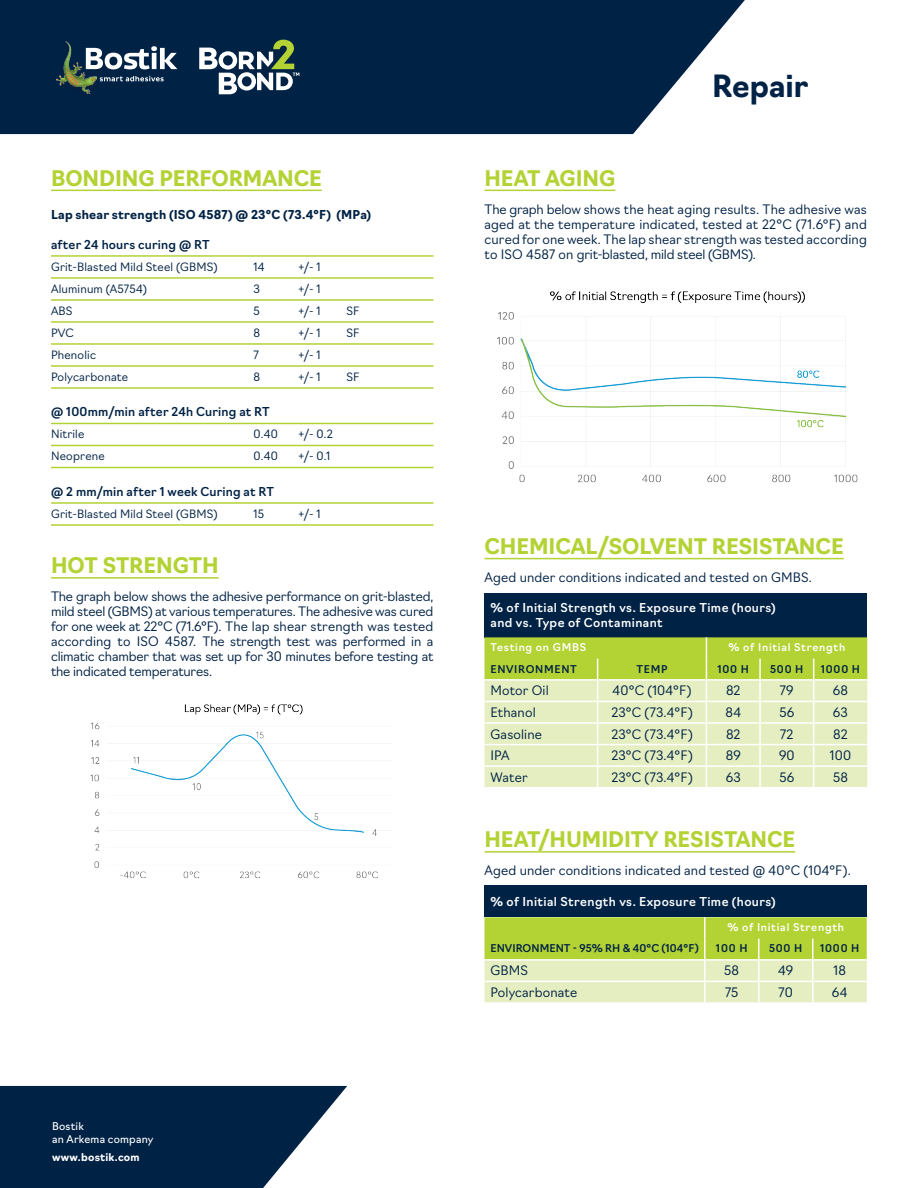
<style>
.page{position:relative;width:918px;height:1188px;background:#fff}
.page>*{position:absolute;margin:0;border:0;box-sizing:border-box;transform-origin:0 0}
.Product_name{font:700 30px "Navigo";color:#002245}
.title1{font:700 21px "Navigo";letter-spacing:-.005em;color:#b3d234}
.table1_text_main{font:700 21px "Navigo";letter-spacing:-.005em;color:#b3d234}
.text_main{font:300 12.75px/15px "Navigo";letter-spacing:.01em;color:#002245;text-align:justify}
.table2_header{font:500 12px/14.4px "Navigo";letter-spacing:.035em;color:#fff}
.table1_text_main-2{font:500 12px "Navigo";letter-spacing:.015em;color:#002245}
.table1_text_main-3{font:700 12px "Navigo";letter-spacing:.02em;color:#002245}
.table1_text_main-4{font:300 11.25px "Navigo";letter-spacing:.02em;color:#002245}
.t1{font:500 10.5px "Navigo";letter-spacing:.07em;color:#fff}
.t2{font:500 10.5px "Navigo";letter-spacing:.065em;color:#002245}
.t3{font:500 10.5px "Navigo";letter-spacing:.005em;color:#002245}
.t4{font:10.5px/13.5px "Navigo";letter-spacing:.02em;color:#fff}
.t5{font:700 10.5px "Navigo";letter-spacing:.02em;color:#fff}
</style>
<div class="page">
<hr style="left:51px;top:190px;width:271px;height:1px;background:#b3d234">
<hr style="left:51px;top:255px;width:382px;height:2px;background:#b3d234">
<hr style="left:51px;top:277px;width:382px;height:2px;background:#b3d234">
<hr style="left:51px;top:299px;width:382px;height:2px;background:#b3d234">
<hr style="left:51px;top:321px;width:382px;height:2px;background:#b3d234">
<hr style="left:51px;top:343px;width:382px;height:2px;background:#b3d234">
<hr style="left:51px;top:365px;width:382px;height:2px;background:#b3d234">
<hr style="left:51px;top:387px;width:382px;height:2px;background:#b3d234">
<hr style="left:51px;top:423px;width:382px;height:1px;background:#b3d234">
<hr style="left:51px;top:445px;width:382px;height:1px;background:#b3d234">
<hr style="left:51px;top:467px;width:382px;height:1px;background:#b3d234">
<hr style="left:51px;top:502px;width:382px;height:2px;background:#b3d234">
<hr style="left:51px;top:524px;width:382px;height:2px;background:#b3d234">
<hr style="left:51px;top:577px;width:168px;height:2px;background:#b3d234">
<hr style="left:485px;top:190px;width:130px;height:1px;background:#b3d234">
<hr style="left:485px;top:558px;width:359px;height:1px;background:#b3d234">
<hr style="left:485px;top:851px;width:310px;height:2px;background:#b3d234">
<svg style="left:0;top:0;width:745px;height:134px;background:#153454"></svg>
<svg style="left:0;top:1086px;width:347px;height:102px;background:#1e3c5b"></svg>
<div style="left:485px;top:593px;width:382px;height:44px;background:#002245"></div>
<svg style="left:485px;top:637px;width:382px;height:150px;background:#d8e69d"></svg>
<img style="left:90px;top:704px;width:288px;height:175px">
<img style="left:497px;top:291px;width:361px;height:192px">
<div style="left:485px;top:885px;width:382px;height:32px;background:#002245"></div>
<svg style="left:485px;top:917px;width:382px;height:85px;background:#cde17e"></svg>
<svg style="left:199px;top:40px;width:100px;height:54px"></svg>
<img style="left:58px;top:40px;width:41px;height:55px">
<img style="left:56px;top:41px;width:41px;height:52px">
<svg style="left:100px;top:76px;width:64px;height:5px"></svg>
<svg style="left:86px;top:46px;width:91px;height:23px"></svg>
<p class="table1_text_main" style="left:51px;top:162px;width:272px">BONDING PERFORMANCE</p>
<p class="table1_text_main-3" style="left:51px;top:205px;width:322px">Lap shear strength (ISO 4587) @ 23°C (73.4°F) (MPa)</p>
<p class="table1_text_main-2" style="left:51px;top:235px;width:160px">after 24 hours curing @ RT</p>
<p class="table1_text_main-4" style="left:51px;top:258px;width:168px">Grit-Blasted Mild Steel (GBMS)</p>
<p class="table1_text_main-4" style="left:254px;top:258px;width:13px">14</p>
<p class="table1_text_main-4" style="left:299px;top:258px;width:24px">+/- 1</p>
<p class="table1_text_main-4" style="left:51px;top:280px;width:97px">Aluminum (A5754)</p>
<p class="table1_text_main-4" style="left:254px;top:280px;width:8px">3</p>
<p class="table1_text_main-4" style="left:299px;top:280px;width:24px">+/- 1</p>
<p class="table1_text_main-4" style="left:51px;top:302px;width:23px">ABS</p>
<p class="table1_text_main-4" style="left:254px;top:302px;width:8px">5</p>
<p class="table1_text_main-4" style="left:299px;top:302px;width:24px">+/- 1</p>
<p class="table1_text_main-4" style="left:347px;top:302px;width:15px">SF</p>
<p class="table1_text_main-4" style="left:51px;top:324px;width:24px">PVC</p>
<p class="table1_text_main-4" style="left:254px;top:324px;width:8px">8</p>
<p class="table1_text_main-4" style="left:299px;top:324px;width:24px">+/- 1</p>
<p class="table1_text_main-4" style="left:347px;top:324px;width:15px">SF</p>
<p class="table1_text_main-4" style="left:51px;top:346px;width:46px">Phenolic</p>
<p class="table1_text_main-4" style="left:254px;top:346px;width:7px">7</p>
<p class="table1_text_main-4" style="left:299px;top:346px;width:24px">+/- 1</p>
<p class="table1_text_main-4" style="left:51px;top:368px;width:79px">Polycarbonate</p>
<p class="table1_text_main-4" style="left:254px;top:368px;width:8px">8</p>
<p class="table1_text_main-4" style="left:299px;top:368px;width:24px">+/- 1</p>
<p class="table1_text_main-4" style="left:347px;top:368px;width:15px">SF</p>
<p class="table1_text_main-2" style="left:51px;top:403px;width:220px">@ 100mm/min after 24h Curing at RT</p>
<p class="table1_text_main-4" style="left:51px;top:425px;width:35px">Nitrile</p>
<p class="table1_text_main-4" style="left:254px;top:425px;width:26px">0.40</p>
<p class="table1_text_main-4" style="left:299px;top:425px;width:36px">+/- 0.2</p>
<p class="table1_text_main-4" style="left:51px;top:447px;width:55px">Neoprene</p>
<p class="table1_text_main-4" style="left:254px;top:447px;width:26px">0.40</p>
<p class="table1_text_main-4" style="left:299px;top:447px;width:34px">+/- 0.1</p>
<p class="table1_text_main-2" style="left:51px;top:482px;width:225px">@ 2 mm/min after 1 week Curing at RT</p>
<p class="table1_text_main-4" style="left:51px;top:505px;width:168px">Grit-Blasted Mild Steel (GBMS)</p>
<p class="table1_text_main-4" style="left:254px;top:505px;width:12px">15</p>
<p class="table1_text_main-4" style="left:299px;top:505px;width:24px">+/- 1</p>
<p class="title1" style="left:51px;top:549px;width:169px">HOT STRENGTH</p>
<p class="text_main" style="left:51px;top:588px;width:384px">The graph below shows the adhesive performance on grit-blasted, mild steel (GBMS) at various temperatures. The adhesive was cured for one week at 22°C (71.6°F). The lap shear strength was tested according to ISO 4587. The strength test was performed in a climatic chamber that was set up for 30 minutes before testing at the indicated temperatures.</p>
<p class="t4" style="left:52px;top:1119px;width:103px">Bostik<br>an Arkema company</p>
<p class="t5" style="left:52px;top:1149px;width:89px">www.bostik.com</p>
<p class="Product_name" style="left:712px;top:63px;width:98px">Repair</p>
<p class="title1" style="left:485px;top:162px;width:132px">HEAT AGING</p>
<p class="text_main" style="left:485px;top:200px;width:384px">The graph below shows the heat aging results. The adhesive was aged at the temperature indicated, tested at 22°C (71.6°F) and cured for one week. The lap shear strength was tested according to ISO 4587 on grit-blasted, mild steel (GBMS).</p>
<p class="title1" style="left:485px;top:530px;width:361px">CHEMICAL/SOLVENT RESISTANCE</p>
<p class="text_main" style="left:485px;top:569px;width:329px">Aged under conditions indicated and tested on GMBS.</p>
<p class="table2_header" style="left:491px;top:600px;width:287px">% of Initial Strength vs. Exposure Time (hours) and vs. Type of Contaminant</p>
<p class="t1" style="left:491px;top:639px;width:97px">Testing on GMBS</p>
<p class="t1" style="left:728px;top:639px;width:118px">% of Initial Strength</p>
<p class="t2" style="left:491px;top:660px;width:88px">ENVIRONMENT</p>
<p class="t2" style="left:637px;top:660px;width:32px">TEMP</p>
<p class="t2" style="left:718px;top:660px;width:33px">100 H</p>
<p class="t2" style="left:770px;top:660px;width:35px">500 H</p>
<p class="t2" style="left:821px;top:660px;width:41px">1000 H</p>
<p class="text_main" style="left:491px;top:682px;width:60px">Motor Oil</p>
<p class="text_main" style="left:613px;top:682px;width:80px">40°C (104°F)</p>
<p class="text_main" style="left:726px;top:682px;width:16px">82</p>
<p class="text_main" style="left:780px;top:682px;width:15px">79</p>
<p class="text_main" style="left:833px;top:682px;width:17px">68</p>
<p class="text_main" style="left:491px;top:704px;width:47px">Ethanol</p>
<p class="text_main" style="left:611px;top:704px;width:83px">23°C (73.4°F)</p>
<p class="text_main" style="left:725px;top:704px;width:17px">84</p>
<p class="text_main" style="left:779px;top:704px;width:16px">56</p>
<p class="text_main" style="left:833px;top:704px;width:17px">63</p>
<p class="text_main" style="left:491px;top:725px;width:53px">Gasoline</p>
<p class="text_main" style="left:611px;top:725px;width:83px">23°C (73.4°F)</p>
<p class="text_main" style="left:726px;top:725px;width:16px">82</p>
<p class="text_main" style="left:780px;top:725px;width:15px">72</p>
<p class="text_main" style="left:833px;top:725px;width:16px">82</p>
<p class="text_main" style="left:491px;top:747px;width:21px">IPA</p>
<p class="text_main" style="left:611px;top:747px;width:83px">23°C (73.4°F)</p>
<p class="text_main" style="left:726px;top:747px;width:17px">89</p>
<p class="text_main" style="left:779px;top:747px;width:17px">90</p>
<p class="text_main" style="left:830px;top:747px;width:23px">100</p>
<p class="text_main" style="left:491px;top:769px;width:39px">Water</p>
<p class="text_main" style="left:611px;top:769px;width:83px">23°C (73.4°F)</p>
<p class="text_main" style="left:726px;top:769px;width:17px">63</p>
<p class="text_main" style="left:779px;top:769px;width:16px">56</p>
<p class="text_main" style="left:833px;top:769px;width:16px">58</p>
<p class="title1" style="left:485px;top:823px;width:312px">HEAT/HUMIDITY RESISTANCE</p>
<p class="text_main" style="left:485px;top:862px;width:368px">Aged under conditions indicated and tested @ 40°C (104°F).</p>
<p class="table2_header" style="left:491px;top:893px;width:287px">% of Initial Strength vs. Exposure Time (hours)</p>
<p class="t1" style="left:727px;top:919px;width:118px">% of Initial Strength</p>
<p class="t3" style="left:491px;top:940px;width:210px">ENVIRONMENT - 95% RH &amp; 40°C (104°F)</p>
<p class="t2" style="left:716px;top:940px;width:33px">100 H</p>
<p class="t2" style="left:769px;top:940px;width:35px">500 H</p>
<p class="t2" style="left:820px;top:940px;width:41px">1000 H</p>
<p class="text_main" style="left:491px;top:962px;width:39px">GBMS</p>
<p class="text_main" style="left:724px;top:962px;width:16px">58</p>
<p class="text_main" style="left:778px;top:962px;width:17px">49</p>
<p class="text_main" style="left:834px;top:962px;width:14px">18</p>
<p class="text_main" style="left:491px;top:984px;width:88px">Polycarbonate</p>
<p class="text_main" style="left:725px;top:984px;width:15px">75</p>
<p class="text_main" style="left:779px;top:984px;width:16px">70</p>
<p class="text_main" style="left:832px;top:984px;width:17px">64</p>
</div>
